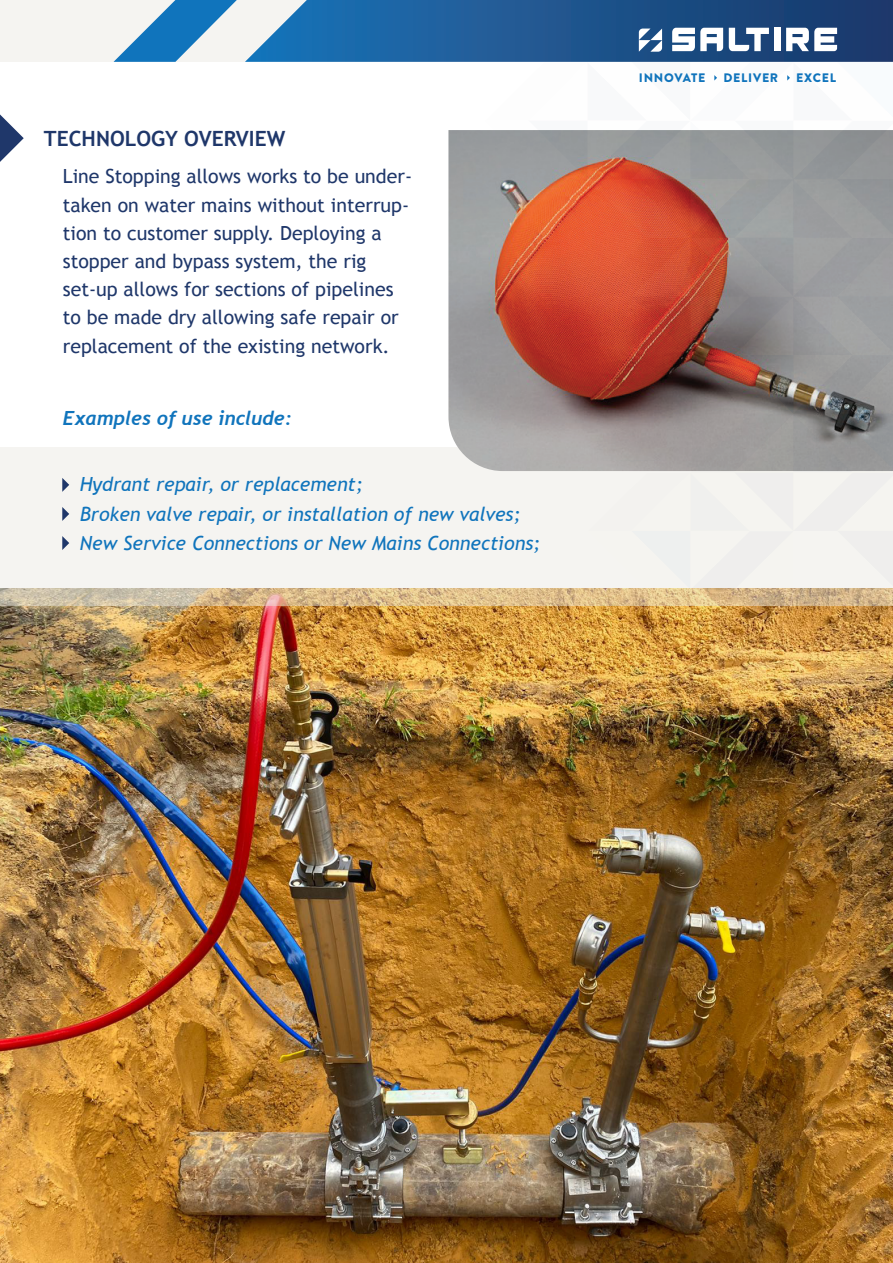
<style>
.page{position:relative;width:893px;height:1263px;background:#fff}
.page>*{position:absolute;margin:0;border:0;box-sizing:border-box;transform-origin:0 0}
.t1{font:700 21px "Trebuchet MS";color:#1f376a}
.t2{font:19.5px/28.2px "Trebuchet MS";color:#1f376a}
.t3{font:italic 19.5px/29.4px "Trebuchet MS";color:#1074bc}
.t4{font:italic 700 19.5px "Trebuchet";color:#1074bc}
.t5{font:900 12.3px "Brandon Grotesque";letter-spacing:.06em;color:#1074bc}
</style>
<div class="page">
<img style="left:0;top:606px;width:893px;height:657px">
<svg style="left:0;top:448px;width:893px;height:158px;fill:#f5f4f1"></svg>
<svg style="left:0;top:114px;width:24px;height:48px"></svg>
<svg style="left:62px;top:478px;width:7px;height:14px"></svg>
<svg style="left:62px;top:507px;width:7px;height:14px"></svg>
<svg style="left:62px;top:536px;width:7px;height:14px"></svg>
<div style="left:0;top:0;width:893px;height:62px;background:#f5f4f1"></div>
<svg style="left:245px;top:0;width:648px;height:590px"></svg>
<svg style="left:114px;top:0;width:123px;height:62px"></svg>
<p class="t1" style="left:44px;top:126px;width:243px">TECHNOLOGY OVERVIEW</p>
<p class="t2" style="left:63px;top:163px;width:351px">Line Stopping allows works to be under&shy;taken on water mains without interrup&shy;tion to customer supply. Deploying a stopper and bypass system, the rig set-up allows for sections of pipelines to be made dry allowing safe repair or replacement of the existing network.</p>
<p class="t4" style="left:63px;top:406px;width:231px">Examples of use include:</p>
<p class="t3" style="left:80px;top:470px;width:462px">Hydrant repair, or replacement;<br>Broken valve repair, or installation of new valves;<br>New Service Connections or New Mains Connections;</p>
<p class="t5" style="left:639px;top:69px;width:68px">INNOVATE</p>
<p class="t5" style="left:723px;top:69px;width:56px">DELIVER</p>
<p class="t5" style="left:796px;top:69px;width:41px">EXCEL</p>
</div>
